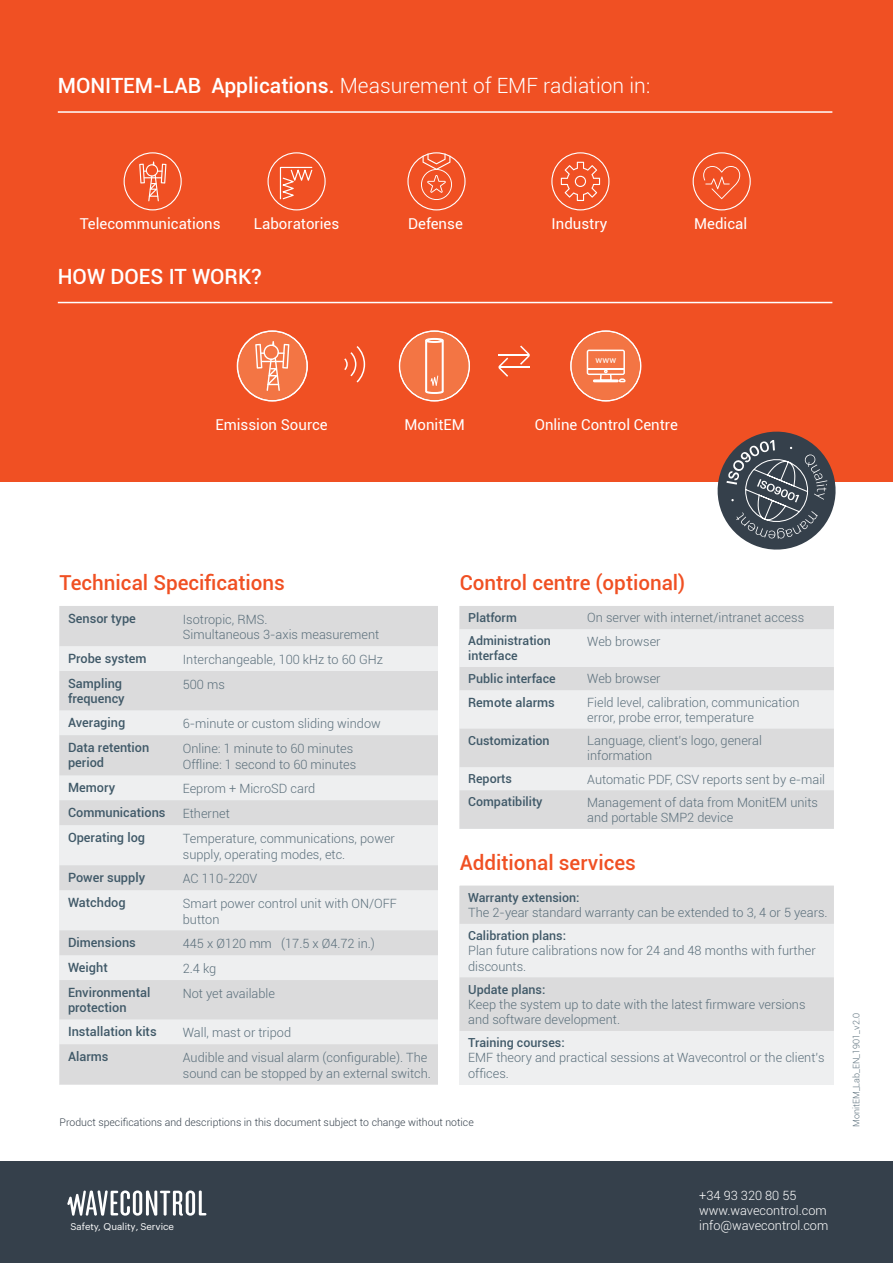
<style>
.page{position:relative;width:893px;height:1263px;background:#fff}
.page>*{position:absolute;margin:0;border:0;box-sizing:border-box;transform-origin:0 0}
.t1{font:300 21px "Roboto";color:#fff}
.t2{font:500 21px "Roboto";color:#fff}
.t3{font:500 20.7px "Roboto";color:#f05023}
.t4{font:15px "Roboto";color:#fff}
.t5{font:300 12.75px/15.3px "Roboto";color:#5b6f7b}
.t6{font:500 12.75px/15.3px "Roboto";color:#405968}
.t7{font:300 12.75px/15px "Roboto";color:#fff}
.t8{font:500 12.45px/15px "Roboto";color:#405968}
.t9{font:300 10.5px "Roboto";color:#35404b}
.t10{font:9.6px "Graphik";color:#fff}
.t11{font:300 9px "Roboto";color:#5b6f7b}
.t12{font:9px "Roboto";color:#fff}
.s1{font-weight:500}
</style>
<div class="page">
<div style="left:0;top:1161px;width:893px;height:102px;background:#35404b"></div>
<svg style="left:67px;top:1190px;width:139px;height:26px"></svg>
<div style="left:0;top:0;width:893px;height:482px;background:#f05023"></div>
<svg style="left:717px;top:431px;width:119px;height:119px"></svg>
<svg style="left:60px;top:606px;width:378px;height:478px;background:#e3e3e4"></svg>
<svg style="left:460px;top:606px;width:374px;height:223px;background:#e3e3e4"></svg>
<div style="left:460px;top:885px;width:374px;height:199px;background:#eeeff0"></div>
<svg style="left:460px;top:886px;width:374px;height:145px;fill:#dbdbdc"></svg>
<hr style="left:58px;top:111px;width:774px;height:2px;background:#fff">
<hr style="left:58px;top:302px;width:774px;height:1px;background:#fff">
<svg style="left:551px;top:152px;width:58px;height:58px"></svg>
<svg style="left:693px;top:111px;width:139px;height:99px"></svg>
<svg style="left:407px;top:152px;width:59px;height:58px"></svg>
<svg style="left:267px;top:152px;width:59px;height:58px"></svg>
<svg style="left:124px;top:152px;width:58px;height:58px"></svg>
<svg style="left:520px;top:346px;width:10px;height:19px"></svg>
<svg style="left:570px;top:330px;width:71px;height:72px"></svg>
<hr style="left:498px;top:354px;width:31px;height:2px;background:#fff">
<svg style="left:498px;top:358px;width:10px;height:19px"></svg>
<hr style="left:499px;top:366px;width:31px;height:2px;background:#fff">
<svg style="left:344px;top:346px;width:21px;height:36px"></svg>
<svg style="left:237px;top:330px;width:71px;height:72px"></svg>
<svg style="left:399px;top:330px;width:71px;height:72px"></svg>
<h1 class="t1" style="left:58px;top:71px;width:594px"><span class="s1">MONITEM-LAB Applications.</span> Measurement of EMF radiation in:</h1>
<p class="t4" style="left:80px;top:213px;width:142px">Telecommunications</p>
<p class="t4" style="left:254px;top:213px;width:87px">Laboratories</p>
<h1 class="t2" style="left:58px;top:262px;width:205px">HOW DOES IT WORK?</h1>
<p class="t4" style="left:408px;top:213px;width:56px">Defense</p>
<p class="t4" style="left:552px;top:213px;width:57px">Industry</p>
<p class="t4" style="left:694px;top:213px;width:55px">Medical</p>
<p class="t12" style="left:595px;top:353px;width:22px">www</p>
<p class="t4" style="left:215px;top:414px;width:114px">Emission Source</p>
<p class="t4" style="left:404px;top:414px;width:62px">MonitEM</p>
<p class="t4" style="left:535px;top:414px;width:145px">Online Control Centre</p>
<h2 class="t3" style="left:60px;top:568px;width:227px">Technical Specifications</h2>
<h2 class="t3" style="left:460px;top:568px;width:227px">Control centre (optional)</h2>
<p class="t6" style="left:68px;top:610px;width:69px">Sensor type</p>
<p class="t5" style="left:183px;top:611px;width:198px">Isotropic, RMS.<br>Simultaneous 3-axis measurement</p>
<p class="t6" style="left:68px;top:650px;width:80px">Probe system</p>
<p class="t5" style="left:183px;top:652px;width:202px">Interchangeable, 100 kHz to 60 GHz</p>
<p class="t6" style="left:68px;top:675px;width:58px">Sampling frequency</p>
<p class="t5" style="left:183px;top:676px;width:44px">500 ms</p>
<p class="t6" style="left:68px;top:714px;width:59px">Averaging</p>
<p class="t5" style="left:183px;top:716px;width:199px">6-minute or custom sliding window</p>
<p class="t6" style="left:68px;top:739px;width:83px">Data retention period</p>
<p class="t5" style="left:183px;top:741px;width:175px">Online: 1 minute to 60 minutes<br>Offline: 1 second to 60 minutes</p>
<p class="t6" style="left:68px;top:779px;width:49px">Memory</p>
<p class="t5" style="left:183px;top:781px;width:134px">Eeprom + MicroSD card</p>
<p class="t6" style="left:68px;top:804px;width:99px">Communications</p>
<p class="t5" style="left:183px;top:806px;width:48px">Ethernet</p>
<p class="t6" style="left:68px;top:829px;width:79px">Operating log</p>
<p class="t5" style="left:183px;top:830px;width:214px">Temperature, communications, power supply, operating modes, etc.</p>
<p class="t6" style="left:68px;top:869px;width:79px">Power supply</p>
<p class="t5" style="left:183px;top:871px;width:76px">AC 110-220V</p>
<p class="t6" style="left:68px;top:894px;width:59px">Watchdog</p>
<p class="t5" style="left:183px;top:896px;width:215px">Smart power control unit with ON/OFF button</p>
<p class="t6" style="left:68px;top:934px;width:69px">Dimensions</p>
<p class="t5" style="left:183px;top:936px;width:194px">445 x Ø120 mm (17.5 x Ø4.72 in.)</p>
<p class="t6" style="left:68px;top:959px;width:41px">Weight</p>
<p class="t5" style="left:183px;top:961px;width:35px">2.4 kg</p>
<p class="t6" style="left:68px;top:984px;width:84px">Environmental protection</p>
<p class="t5" style="left:183px;top:985px;width:94px">Not yet available</p>
<p class="t6" style="left:68px;top:1023px;width:90px">Installation kits</p>
<p class="t5" style="left:183px;top:1025px;width:110px">Wall, mast or tripod</p>
<p class="t6" style="left:68px;top:1048px;width:42px">Alarms</p>
<p class="t5" style="left:183px;top:1050px;width:250px">Audible and visual alarm (configurable). The sound can be stopped by an external switch.</p>
<p class="t8" style="left:468px;top:610px;width:50px">Platform</p>
<p class="t5" style="left:587px;top:610px;width:218px">On server with internet/intranet access</p>
<p class="t8" style="left:468px;top:633px;width:84px">Administration interface</p>
<p class="t5" style="left:587px;top:633px;width:75px">Web browser</p>
<p class="t8" style="left:468px;top:671px;width:89px">Public interface</p>
<p class="t5" style="left:587px;top:671px;width:75px">Web browser</p>
<p class="t6" style="left:468px;top:694px;width:88px">Remote alarms</p>
<p class="t5" style="left:587px;top:694px;width:214px">Field level, calibration, communication error, probe error, temperature</p>
<p class="t8" style="left:468px;top:732px;width:83px">Customization</p>
<p class="t5" style="left:587px;top:732px;width:176px">Language, client’s logo, general information</p>
<p class="t8" style="left:468px;top:771px;width:45px">Reports</p>
<p class="t5" style="left:587px;top:771px;width:239px">Automatic PDF, CSV reports sent by e-mail</p>
<p class="t8" style="left:468px;top:794px;width:76px">Compatibility</p>
<p class="t5" style="left:587px;top:794px;width:232px">Management of data from MonitEM units and portable SMP2 device</p>
<h2 class="t3" style="left:460px;top:848px;width:178px">Additional services</h2>
<p class="t8" style="left:468px;top:889px;width:113px">Warranty extension:</p>
<p class="t5" style="left:468px;top:904px;width:361px">The 2-year standard warranty can be extended to 3, 4 or 5 years.</p>
<p class="t8" style="left:468px;top:927px;width:99px">Calibration plans:</p>
<p class="t5" style="left:468px;top:943px;width:349px">Plan future calibrations now for 24 and 48 months with further discounts.</p>
<p class="t8" style="left:468px;top:981px;width:79px">Update plans:</p>
<p class="t5" style="left:468px;top:996px;width:339px">Keep the system up to date with the latest firmware versions and software development.</p>
<p class="t8" style="left:468px;top:1035px;width:98px">Training courses:</p>
<p class="t5" style="left:468px;top:1050px;width:358px">EMF theory and practical sessions at Wavecontrol or the client’s offices.</p>
<p class="t9" style="left:60px;top:1115px;width:416px">Product specifications and descriptions in this document subject to change without notice</p>
<p class="t10" style="left:70px;top:1219px;width:105px">Safety, Quality, Service</p>
<p class="t7" style="left:699px;top:1187px;width:131px">+34 93 320 80 55 www.wavecontrol.com info@wavecontrol.com</p>
<p class="t11" style="left:850px;top:1127px;width:115px;rotate:-90deg">MonitEM_Lab_EN_1901_v2.0</p>
</div>
